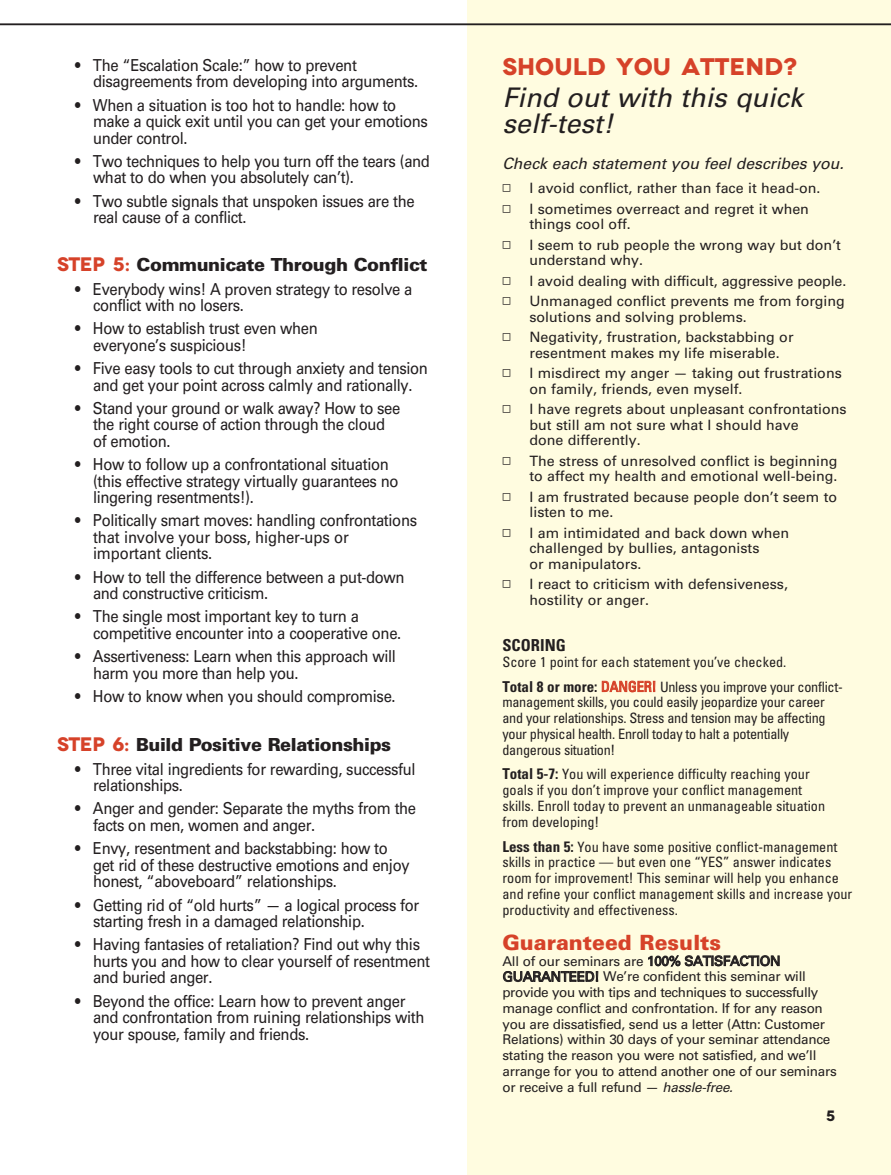
<style>
.page{position:relative;width:891px;height:1175px;background:#fff}
.page>*{position:absolute;margin:0;border:0;box-sizing:border-box;transform-origin:0 0}
.t1{font:italic 27px/25.5px "Univers LT Std";color:#231f20}
.t2{font:700 24px "Novecentowide";color:#d64229}
.t3{font:900 21px "Univers LT Std";color:#d64229}
.t4{font:900 18px "Univers LT Std";letter-spacing:-.025em;color:#231f20}
.t5{font:16.5px/16.5px "Univers LT Std";letter-spacing:-.025em;color:#231f20;scale:.9 1}
.t6{font:700 condensed 16.5px "Univers LT Std";color:#231f20}
.t7{font:italic 15.75px "Univers LT Std";color:#231f20}
.t8{font:700 15px "Novecentowide";color:#231f20}
.t9{font:14.25px/15.8px "Univers LT Std";color:#231f20}
.t10{font:condensed 14.25px/15.8px "Univers LT Std";color:#231f20}
.t11{font:condensed 14.25px/15.8px "Univers LT Std";letter-spacing:-.02em;color:#231f20}
.t12{font:13.5px/15.8px "Univers LT Std";letter-spacing:-.02em;color:#231f20}
.s1{font-family:"Novecentowide";font-weight:700;font-size:19.5px;color:#d64229}
.s2{font-family:"Universal Std Newswith Comm Pi";font-size:15px}
.s3{font-weight:700;font-size:15px}
.s4{color:#d64229}
.s5{font-style:italic}
</style>
<div class="page">
<div style="left:468px;top:0;width:423px;height:1174px;background:#fffce0"></div>
<svg style="left:602px;top:680px;width:53px;height:12px"></svg>
<svg style="left:648px;top:955px;width:132px;height:11px"></svg>
<svg style="left:503px;top:971px;width:95px;height:11px"></svg>
<hr style="left:0;top:24px;width:891px;height:1px;background:#231f20">
<p class="t5" style="left:93px;top:57px;width:363px;text-indent:-18px">• The “Escalation Scale:” how to prevent disagreements from developing into arguments.</p>
<p class="t5" style="left:93px;top:97px;width:374px;text-indent:-18px">• When a situation is too hot to handle: how to make a quick exit until you can get your emotions under control.</p>
<p class="t5" style="left:93px;top:153px;width:376px;text-indent:-18px">• Two techniques to help you turn off the tears (and what to do when you absolutely can’t).</p>
<p class="t5" style="left:93px;top:193px;width:359px;text-indent:-18px">• Two subtle signals that unspoken issues are the real cause of a conflict.</p>
<p class="t4" style="left:57px;top:253px;width:372px"><span class="s1">STEP 5:</span> Communicate Through Conflict</p>
<p class="t5" style="left:93px;top:280px;width:357px;text-indent:-18px">• Everybody wins! A proven strategy to resolve a conflict with no losers.</p>
<p class="t5" style="left:93px;top:320px;width:251px;text-indent:-18px">• How to establish trust even when everyone’s suspicious!</p>
<p class="t5" style="left:75px;top:360px;width:394px;text-align:center">• Five easy tools to cut through anxiety and tension and get your point across calmly and rationally.</p>
<p class="t5" style="left:93px;top:400px;width:343px;text-indent:-18px">• Stand your ground or walk away? How to see the right course of action through the cloud of emotion.</p>
<p class="t5" style="left:93px;top:456px;width:341px;text-indent:-18px">• How to follow up a confrontational situation (this effective strategy virtually guarantees no lingering resentments!).</p>
<p class="t5" style="left:93px;top:512px;width:362px;text-indent:-18px">• Politically smart moves: handling confrontations that involve your boss, higher-ups or important clients.</p>
<p class="t5" style="left:93px;top:568px;width:348px;text-indent:-18px">• How to tell the difference between a put-down and constructive criticism.</p>
<p class="t5" style="left:93px;top:608px;width:344px;text-indent:-18px">• The single most important key to turn a competitive encounter into a cooperative one.</p>
<p class="t5" style="left:93px;top:648px;width:338px;text-indent:-18px">• Assertiveness: Learn when this approach will harm you more than help you.</p>
<p class="t5" style="left:75px;top:688px;width:358px">• How to know when you should compromise.</p>
<p class="t4" style="left:57px;top:733px;width:336px"><span class="s1">STEP 6:</span> Build Positive Relationships</p>
<p class="t5" style="left:93px;top:760px;width:360px;text-indent:-18px">• Three vital ingredients for rewarding, successful relationships.</p>
<p class="t5" style="left:93px;top:800px;width:361px;text-indent:-18px">• Anger and gender: Separate the myths from the facts on men, women and anger.</p>
<p class="t5" style="left:93px;top:840px;width:353px;text-indent:-18px">• Envy, resentment and backstabbing: how to get rid of these destructive emotions and enjoy honest, “aboveboard” relationships.</p>
<p class="t5" style="left:93px;top:896px;width:364px;text-indent:-18px">• Getting rid of “old hurts” — a logical process for starting fresh in a damaged relationship.</p>
<p class="t5" style="left:93px;top:936px;width:376px;text-indent:-18px">• Having fantasies of retaliation? Find out why this hurts you and how to clear yourself of resentment and buried anger.</p>
<p class="t5" style="left:93px;top:992px;width:370px;text-indent:-18px">• Beyond the office: Learn how to prevent anger and confrontation from ruining relationships with your spouse, family and friends.</p>
<p class="t2" style="left:502px;top:52px;width:296px">SHOULD YOU ATTEND?</p>
<p class="t1" style="left:502px;top:85px;width:302px">Find out with this quick self-test!</p>
<p class="t7" style="left:502px;top:154px;width:343px">Check each statement you feel describes you.</p>
<p class="t9" style="left:502px;top:180px;width:320px"><span class="s2">◽</span> I avoid conflict, rather than face it head-on.</p>
<p class="t9" style="left:529px;top:201px;width:281px;text-indent:-27px"><span class="s2">◽</span> I sometimes overreact and regret it when things cool off.</p>
<p class="t9" style="left:529px;top:237px;width:313px;text-indent:-27px"><span class="s2">◽</span> I seem to rub people the wrong way but don’t understand why.</p>
<p class="t9" style="left:502px;top:273px;width:345px"><span class="s2">◽</span> I avoid dealing with difficult, aggressive people.</p>
<p class="t9" style="left:529px;top:293px;width:317px;text-indent:-27px"><span class="s2">◽</span> Unmanaged conflict prevents me from forging solutions and solving problems.</p>
<p class="t9" style="left:529px;top:329px;width:266px;text-indent:-27px"><span class="s2">◽</span> Negativity, frustration, backstabbing or resentment makes my life miserable.</p>
<p class="t9" style="left:529px;top:365px;width:314px;text-indent:-27px"><span class="s2">◽</span> I misdirect my anger — taking out frustrations on family, friends, even myself.</p>
<p class="t9" style="left:529px;top:401px;width:319px;text-indent:-27px"><span class="s2">◽</span> I have regrets about unpleasant confrontations but still am not sure what I should have<br>done differently.</p>
<p class="t9" style="left:502px;top:453px;width:337px;text-align:right"><span class="s2">◽</span> The stress of unresolved conflict is beginning to affect my health and emotional well-being.</p>
<p class="t9" style="left:529px;top:489px;width:309px;text-indent:-27px"><span class="s2">◽</span> I am frustrated because people don’t seem to listen to me.</p>
<p class="t9" style="left:529px;top:525px;width:261px;text-indent:-27px"><span class="s2">◽</span> I am intimidated and back down when challenged by bullies, antagonists<br>or manipulators.</p>
<p class="t9" style="left:529px;top:576px;width:260px;text-indent:-27px"><span class="s2">◽</span> I react to criticism with defensiveness, hostility or anger.</p>
<p class="t6" style="left:502px;top:635px;width:65px">SCORING</p>
<p class="t10" style="left:502px;top:653px;width:285px">Score 1 point for each statement you’ve checked.</p>
<p class="t11" style="left:502px;top:678px;width:342px"><span class="s3">Total 8 or more:</span> <span class="s4">DANGER!</span> Unless you improve your conflict&shy;management skills, you could easily jeopardize your career and your relationships. Stress and tension may be affecting your physical health. Enroll today to halt a potentially dangerous situation!</p>
<p class="t10" style="left:502px;top:766px;width:324px"><span class="s3">Total 5-7:</span> You will experience difficulty reaching your goals if you don’t improve your conflict management skills. Enroll today to prevent an unmanageable situation from developing!</p>
<p class="t10" style="left:502px;top:838px;width:351px"><span class="s3">Less than 5:</span> You have some positive conflict-management skills in practice — but even one “YES” answer indicates room for improvement! This seminar will help you enhance and refine your conflict management skills and increase your productivity and effectiveness.</p>
<p class="t3" style="left:502px;top:929px;width:220px">Guaranteed Results</p>
<p class="t12" style="left:502px;top:953px;width:336px">All of our seminars are 100% SATISFACTION GUARANTEED! We’re confident this seminar will provide you with tips and techniques to successfully manage conflict and confrontation. If for any reason you are dissatisfied, send us a letter (Attn: Customer Relations) within 30 days of your seminar attendance stating the reason you were not satisfied, and we’ll arrange for you to attend another one of our seminars or receive a full refund — <span class="s5">hassle-free.</span></p>
<p class="t8" style="left:826px;top:1106px;width:11px">5</p>
</div>
